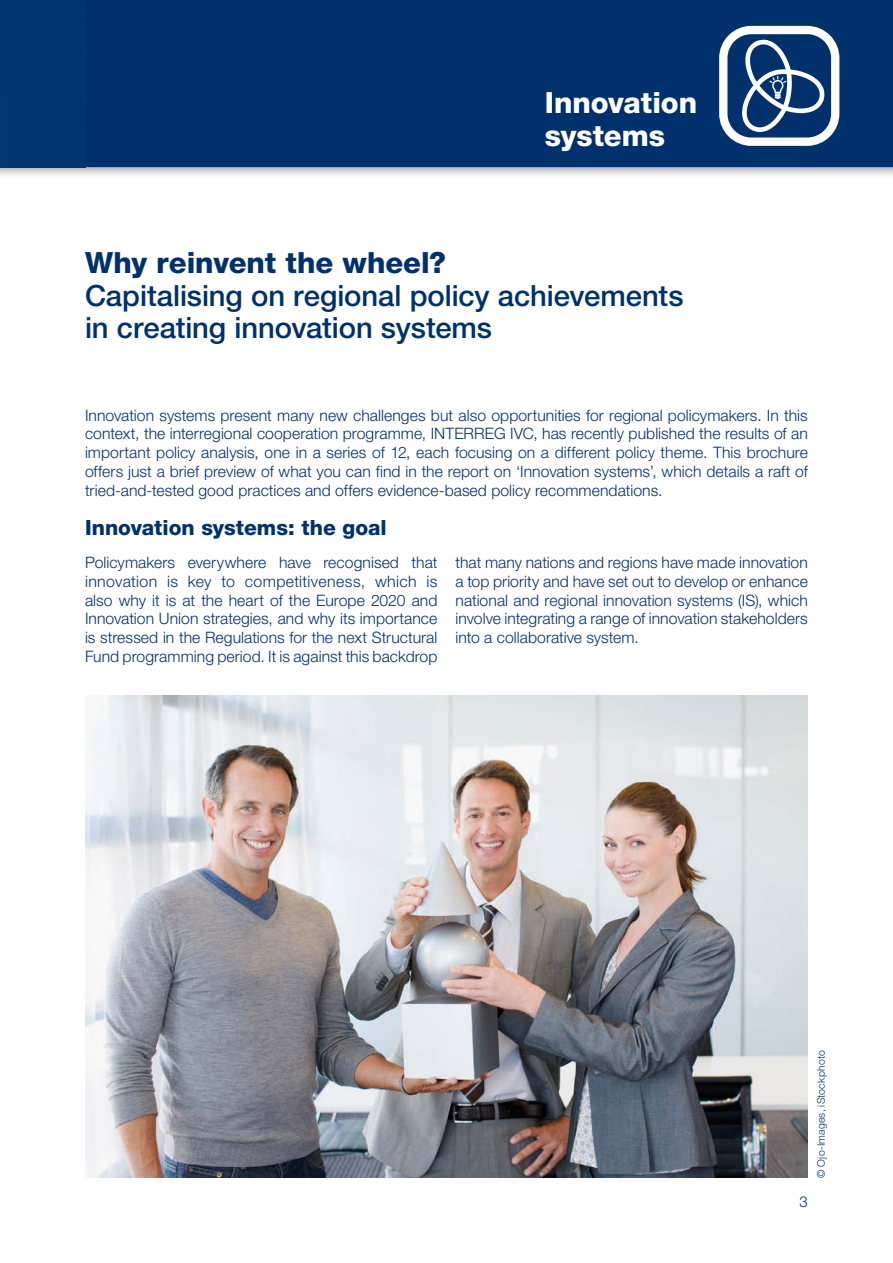
<style>
.page{position:relative;width:893px;height:1263px;background:#fff}
.page>*{position:absolute;margin:0;border:0;box-sizing:border-box;transform-origin:0 0}
.t1{font:500 29.25px/32.2px "Helvetica Neue";letter-spacing:-.005em;color:#00316d}
.t2{font:800 29.25px "Helvetica Neue";color:#00316d}
.t3{font:800 29.25px/32.2px "Helvetica Neue";color:#fff}
.t4{font:800 21px "Helvetica Neue";color:#00316d}
.t5{font:300 15.75px/18.8px "Helvetica Neue";letter-spacing:.005em;color:#00316d;text-align:justify}
.t6{font:300 15px "Helvetica Neue";color:#00316d}
.t7{font:300 10.5px "Helvetica Neue";letter-spacing:.02em;color:#00316d}
</style>
<div class="page">
<div style="left:0;top:0;width:893px;height:176px;background:#00316d"></div>
<div style="left:0;top:0;width:85px;height:167px;background:#003570"></div>
<svg style="left:719px;top:26px;width:120px;height:122px"></svg>
<img style="left:85px;top:696px;width:723px;height:482px">
<h1 class="t3" style="left:545px;top:87px;width:154px">Innovation systems</h1>
<h1 class="t2" style="left:85px;top:245px;width:363px">Why reinvent the wheel?</h1>
<h1 class="t1" style="left:85px;top:279px;width:600px">Capitalising on regional policy achievements in creating innovation systems</h1>
<p class="t5" style="left:85px;top:405px;width:724px">Innovation systems present many new challenges but also opportunities for regional policymakers. In this context, the interregional cooperation programme, INTERREG IVC, has recently published the results of an important policy analysis, one in a series of 12, each focusing on a different policy theme. This brochure offers just a brief preview of what you can find in the report on ‘Innovation systems’, which details a raft of tried-and-tested good practices and offers evidence-based policy recommendations.</p>
<h2 class="t4" style="left:85px;top:515px;width:303px">Innovation systems: the goal</h2>
<p class="t5" style="left:85px;top:553px;width:354px">Policymakers everywhere have recognised that innovation is key to competitiveness, which is also why it is at the heart of the Europe 2020 and Innovation Union strategies, and why its importance is stressed in the Regulations for the next Structural Fund programming period. It is against this backdrop</p>
<p class="t5" style="left:455px;top:553px;width:354px">that many nations and regions have made innovation a top priority and have set out to develop or enhance national and regional innovation systems (IS), which involve integrating a range of innovation stakeholders into a collaborative system.</p>
<p class="t6" style="left:800px;top:1193px;width:10px">3</p>
<p class="t7" style="left:815px;top:1178px;width:129px;rotate:-90deg">© Ojo-Images, iStockphoto</p>
</div>
